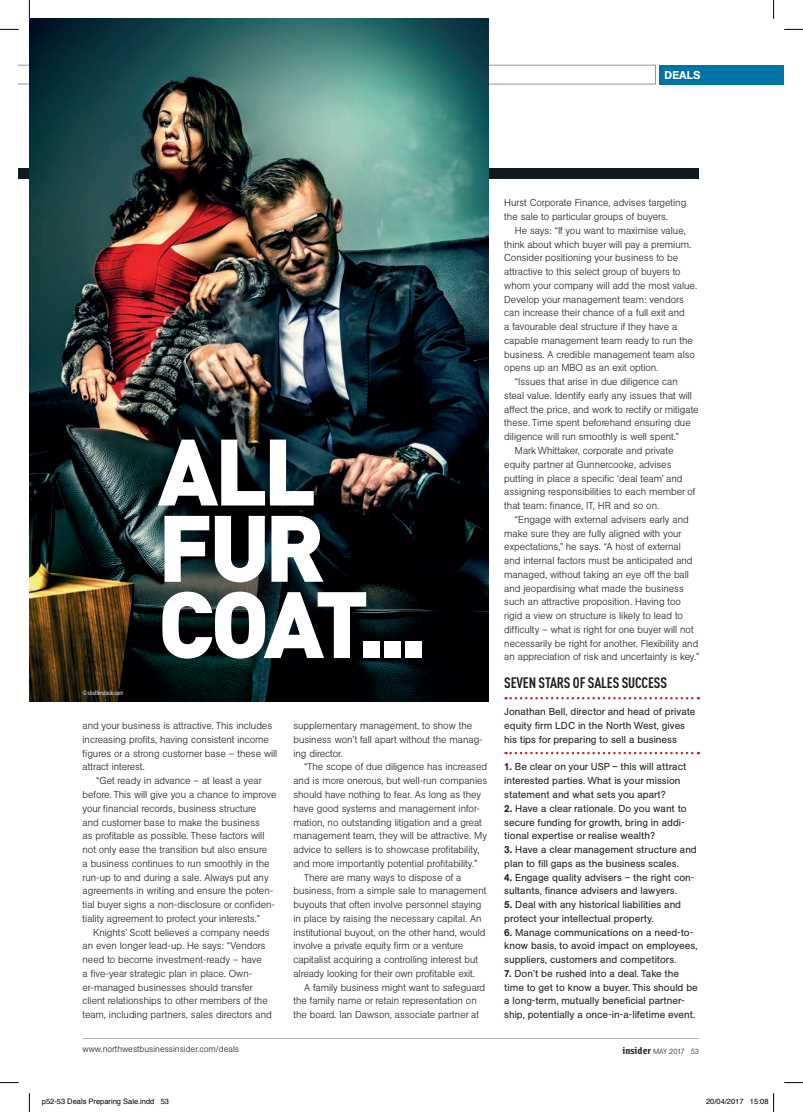
<style>
.page{position:relative;width:803px;height:1112px;background:#fff}
.page>*{position:absolute;margin:0;border:0;box-sizing:border-box;transform-origin:0 0}
.t1{font:900 92.5px/76.2px "DIN";letter-spacing:-.05em;color:#fff}
.t2{font:700 15px "DIN Cond";letter-spacing:-.01em;color:#231f20}
.t3{font:500 11.25px "AG Book BQ";color:#fff}
.t4{font:300 10px/13.8px "AG Book BQ";color:#231f20}
.t5{font:10px/13.8px "AG Book BQ";color:#231f20}
.t6{font:300 8.75px "AG Book BQ";color:#231f20}
.t7{font:7.5px "Helvetica";color:#000}
.t8{font:300 7.5px "AG Book BQ";letter-spacing:-.03em;color:#231f20}
.t9{font:condensed 6.25px "News Gothic BT";color:#fff}
.s1{font-weight:500}
.s2{font-family:"Solex";font-weight:700;font-size:10px}
</style>
<div class="page">
<hr style="left:83px;top:1037px;width:616px;height:1px;background:#abb1b6">
<div style="left:659px;top:65px;width:125px;height:19px;background:#0073a6"></div>
<div style="left:19px;top:168px;width:680px;height:11px;background:#101a21"></div>
<svg style="left:19px;top:65px;width:637px;height:19px"></svg>
<img style="left:29px;top:19px;width:459px;height:682px">
<svg style="left:505px;top:697px;width:194px;height:2px"></svg>
<svg style="left:505px;top:751px;width:194px;height:3px"></svg>
<svg style="left:0;top:29px;width:19px;height:1px"></svg>
<svg style="left:784px;top:29px;width:19px;height:1px"></svg>
<svg style="left:0;top:1082px;width:19px;height:1px"></svg>
<svg style="left:784px;top:1082px;width:19px;height:1px"></svg>
<svg style="left:29px;top:0;width:1px;height:19px"></svg>
<svg style="left:29px;top:1093px;width:1px;height:18px"></svg>
<svg style="left:773px;top:0;width:1px;height:19px"></svg>
<svg style="left:773px;top:1093px;width:1px;height:18px"></svg>
<p class="t3" style="left:665px;top:68px;width:37px">DEALS</p>
<p class="t9" style="left:83px;top:689px;width:42px">©shutterstock.com</p>
<h1 class="t1" style="left:158px;top:429px;width:271px">ALL<br>FUR<br>COAT...</h1>
<p class="t4" style="left:83px;top:718px;width:191px">and your business is attractive. This includes</p>
<p class="t4" style="left:83px;top:732px;width:188px">increasing profits, having consistent income</p>
<p class="t4" style="left:83px;top:746px;width:196px">figures or a strong customer base – these will</p>
<p class="t4" style="left:83px;top:760px;width:64px">attract interest.</p>
<p class="t4" style="left:96px;top:773px;width:167px">“Get ready in advance – at least a year</p>
<p class="t4" style="left:83px;top:787px;width:195px">before. This will give you a chance to improve</p>
<p class="t4" style="left:83px;top:801px;width:175px">your financial records, business structure</p>
<p class="t4" style="left:83px;top:815px;width:179px">and customer base to make the business</p>
<p class="t4" style="left:83px;top:828px;width:183px">as profitable as possible. These factors will</p>
<p class="t4" style="left:83px;top:842px;width:186px">not only ease the transition but also ensure</p>
<p class="t4" style="left:83px;top:856px;width:189px">a business continues to run smoothly in the</p>
<p class="t4" style="left:83px;top:870px;width:188px">run-up to and during a sale. Always put any</p>
<p class="t4" style="left:83px;top:883px;width:192px">agreements in writing and ensure the poten-</p>
<p class="t4" style="left:83px;top:897px;width:194px">tial buyer signs a non-disclosure or confiden-</p>
<p class="t4" style="left:83px;top:911px;width:179px">tiality agreement to protect your interests.”</p>
<p class="t4" style="left:93px;top:925px;width:178px">Knights’ Scott believes a company needs</p>
<p class="t4" style="left:83px;top:938px;width:184px">an even longer lead-up. He says: “Vendors</p>
<p class="t4" style="left:83px;top:952px;width:181px">need to become investment-ready – have</p>
<p class="t4" style="left:83px;top:966px;width:171px">a five-year strategic plan in place. Own-</p>
<p class="t4" style="left:83px;top:980px;width:172px">er-managed businesses should transfer</p>
<p class="t4" style="left:83px;top:993px;width:187px">client relationships to other members of the</p>
<p class="t4" style="left:83px;top:1007px;width:191px">team, including partners, sales directors and</p>
<p class="t4" style="left:293px;top:718px;width:191px">supplementary management, to show the business won’t fall apart without the manag&shy;ing director.</p>
<p class="t4" style="left:304px;top:760px;width:184px">“The scope of due diligence has increased</p>
<p class="t4" style="left:293px;top:773px;width:195px">and is more onerous, but well-run companies</p>
<p class="t4" style="left:293px;top:787px;width:189px">should have nothing to fear. As long as they</p>
<p class="t4" style="left:293px;top:801px;width:188px">have good systems and management infor-</p>
<p class="t4" style="left:293px;top:815px;width:190px">mation, no outstanding litigation and a great</p>
<p class="t4" style="left:293px;top:828px;width:195px">management team, they will be attractive. My</p>
<p class="t4" style="left:293px;top:842px;width:188px">advice to sellers is to showcase profitability,</p>
<p class="t4" style="left:293px;top:856px;width:185px">and more importantly potential profitability.”</p>
<p class="t4" style="left:304px;top:870px;width:159px">There are many ways to dispose of a</p>
<p class="t4" style="left:293px;top:883px;width:195px">business, from a simple sale to management</p>
<p class="t4" style="left:293px;top:897px;width:190px">buyouts that often involve personnel staying</p>
<p class="t4" style="left:293px;top:911px;width:190px">in place by raising the necessary capital. An</p>
<p class="t4" style="left:293px;top:925px;width:194px">institutional buyout, on the other hand, would</p>
<p class="t4" style="left:293px;top:938px;width:171px">involve a private equity firm or a venture</p>
<p class="t4" style="left:293px;top:952px;width:186px">capitalist acquiring a controlling interest but</p>
<p class="t4" style="left:293px;top:966px;width:183px">already looking for their own profitable exit.</p>
<p class="t4" style="left:304px;top:980px;width:183px">A family business might want to safeguard</p>
<p class="t4" style="left:293px;top:993px;width:185px">the family name or retain representation on</p>
<p class="t4" style="left:293px;top:1007px;width:187px">the board. Ian Dawson, associate partner at</p>
<p class="t4" style="left:504px;top:196px;width:184px">Hurst Corporate Finance, advises targeting the sale to particular groups of buyers.</p>
<p class="t4" style="left:515px;top:223px;width:172px">He says: “If you want to maximise value,</p>
<p class="t4" style="left:504px;top:237px;width:188px">think about which buyer will pay a premium.</p>
<p class="t4" style="left:504px;top:251px;width:176px">Consider positioning your business to be</p>
<p class="t4" style="left:504px;top:265px;width:178px">attractive to this select group of buyers to</p>
<p class="t4" style="left:504px;top:278px;width:194px">whom your company will add the most value.</p>
<p class="t4" style="left:504px;top:292px;width:181px">Develop your management team: vendors</p>
<p class="t4" style="left:504px;top:306px;width:182px">can increase their chance of a full exit and</p>
<p class="t4" style="left:504px;top:320px;width:175px">a favourable deal structure if they have a</p>
<p class="t4" style="left:504px;top:333px;width:190px">capable management team ready to run the</p>
<p class="t4" style="left:504px;top:347px;width:192px">business. A credible management team also</p>
<p class="t4" style="left:504px;top:361px;width:156px">opens up an MBO as an exit option.</p>
<p class="t4" style="left:515px;top:375px;width:164px">“Issues that arise in due diligence can</p>
<p class="t4" style="left:504px;top:388px;width:189px">steal value. Identify early any issues that will</p>
<p class="t4" style="left:504px;top:402px;width:196px">affect the price, and work to rectify or mitigate</p>
<p class="t4" style="left:504px;top:416px;width:188px">these. Time spent beforehand ensuring due</p>
<p class="t4" style="left:504px;top:430px;width:176px">diligence will run smoothly is well spent.”</p>
<p class="t4" style="left:515px;top:443px;width:160px">Mark Whittaker, corporate and private</p>
<p class="t4" style="left:504px;top:457px;width:169px">equity partner at Gunnercooke, advises</p>
<p class="t4" style="left:504px;top:471px;width:180px">putting in place a specific ‘deal team’ and</p>
<p class="t4" style="left:504px;top:485px;width:193px">assigning responsibilities to each member of</p>
<p class="t4" style="left:504px;top:498px;width:156px">that team: finance, IT, HR and so on.</p>
<p class="t4" style="left:515px;top:512px;width:175px">“Engage with external advisers early and</p>
<p class="t4" style="left:504px;top:526px;width:179px">make sure they are fully aligned with your</p>
<p class="t4" style="left:504px;top:540px;width:178px">expectations,” he says. “A host of external</p>
<p class="t4" style="left:504px;top:553px;width:190px">and internal factors must be anticipated and</p>
<p class="t4" style="left:504px;top:567px;width:186px">managed, without taking an eye off the ball</p>
<p class="t4" style="left:504px;top:581px;width:181px">and jeopardising what made the business</p>
<p class="t4" style="left:504px;top:595px;width:178px">such an attractive proposition. Having too</p>
<p class="t4" style="left:504px;top:608px;width:180px">rigid a view on structure is likely to lead to</p>
<p class="t4" style="left:504px;top:622px;width:191px">difficulty – what is right for one buyer will not</p>
<p class="t4" style="left:504px;top:636px;width:195px">necessarily be right for another. Flexibility and</p>
<p class="t4" style="left:504px;top:650px;width:197px">an appreciation of risk and uncertainty is key.”</p>
<h2 class="t2" style="left:504px;top:673px;width:164px">SEVEN STARS OF SALES SUCCESS</h2>
<p class="t5" style="left:504px;top:705px;width:193px">Jonathan Bell, director and head of private equity firm LDC in the North West, gives his tips for preparing to sell a business</p>
<p class="t5" style="left:504px;top:760px;width:184px"><span class="s1">1.</span> Be clear on your USP – this will attract interested parties. What is your mission statement and what sets you apart?</p>
<p class="t5" style="left:504px;top:801px;width:184px"><span class="s1">2.</span> Have a clear rationale. Do you want to secure funding for growth, bring in addi&shy;tional expertise or realise wealth?</p>
<p class="t5" style="left:504px;top:842px;width:194px"><span class="s1">3.</span> Have a clear management structure and plan to fill gaps as the business scales.</p>
<p class="t5" style="left:504px;top:870px;width:192px"><span class="s1">4.</span> Engage quality advisers – the right con&shy;sultants, finance advisers and lawyers.</p>
<p class="t5" style="left:504px;top:897px;width:178px"><span class="s1">5.</span> Deal with any historical liabilities and protect your intellectual property.</p>
<p class="t5" style="left:504px;top:925px;width:195px"><span class="s1">6.</span> Manage communications on a need-to&shy;know basis, to avoid impact on employees, suppliers, customers and competitors.</p>
<p class="t5" style="left:504px;top:966px;width:195px"><span class="s1">7.</span> Don’t be rushed into a deal. Take the time to get to know a buyer. This should be a long-term, mutually beneficial partner&shy;ship, potentially a once-in-a-lifetime event.</p>
<p class="t6" style="left:83px;top:1043px;width:158px">www.northwestbusinessinsider.com/deals</p>
<p class="t8" style="left:622px;top:1046px;width:78px"><span class="s2">insider</span> MAY 2017 53</p>
<p class="t7" style="left:42px;top:1098px;width:129px">p52-53 Deals Preparing Sale.indd 53</p>
<p class="t7" style="left:706px;top:1098px;width:64px">20/04/2017 15:08</p>
</div>
